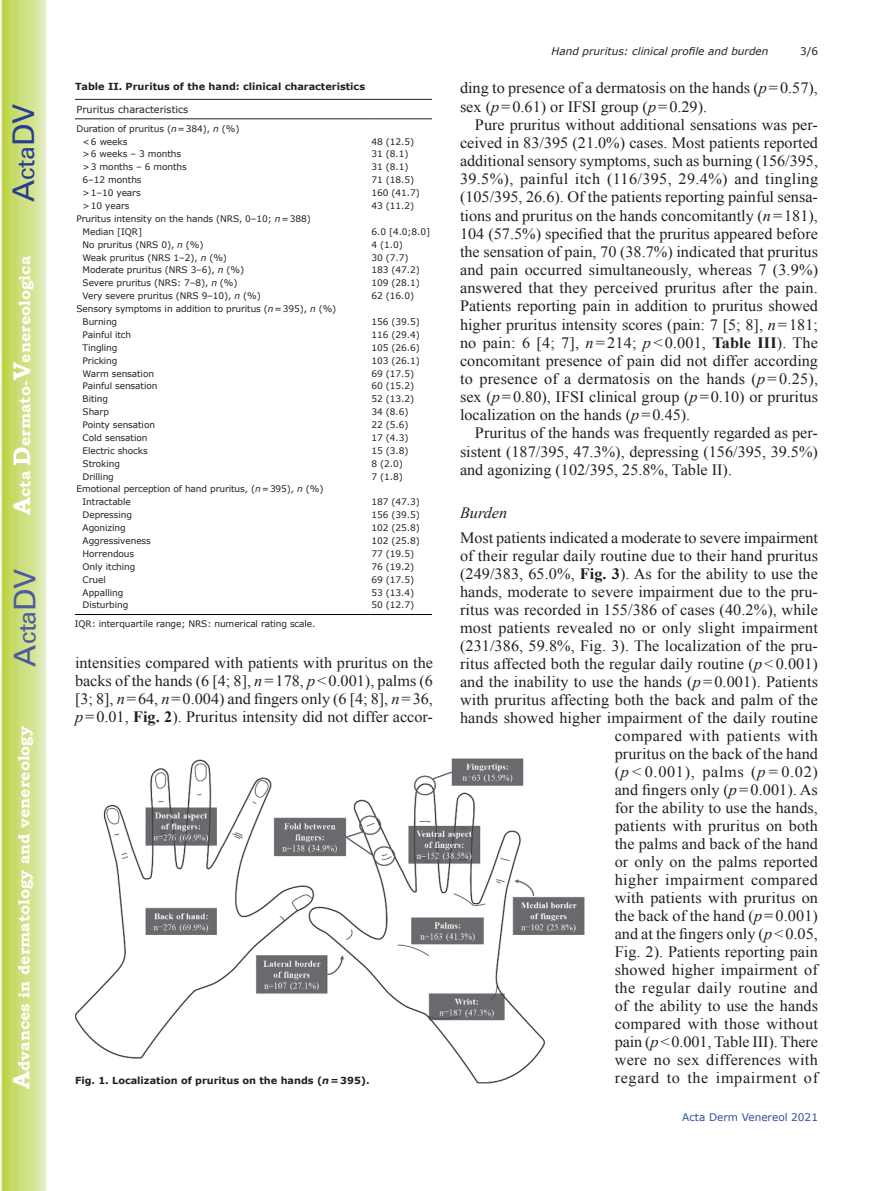
<style>
.page{position:relative;width:893px;height:1191px;background:#fff}
.page>*{position:absolute;margin:0;border:0;box-sizing:border-box;transform-origin:0 0}
.t1{font:30px "Univers";color:#4d5a9e}
.t2{font:30px "Univers";color:#253f8e}
.t3{font:15.75px/18px "Times New Roman";letter-spacing:.005em;color:#231f20;text-align:justify}
.t4{font:700 15.75px "Bookman Old Style";color:#fff}
.t5{font:italic 15.75px "Times New Roman";color:#231f20}
.t6{font:italic 10.5px "Verdana";color:#231f20}
.t7{font:10.5px "Verdana";color:#324f95}
.t8{font:10.5px "Verdana";color:#231f20}
.t9{font:700 9.75px "Verdana";color:#231f20}
.t10{font:9.75px "Verdana";color:#231f20}
.t11{font:9px/12.9px "Verdana";letter-spacing:-.01em;color:#231f20}
.s1{font-size:24px}
.s2{font-style:italic}
.s3{font-weight:700}
</style>
<div class="page">
<svg style="left:1px;top:0;width:45px;height:1191px;background:#cfe084"></svg>
<hr style="left:75px;top:614px;width:295px;height:1px;background:#000001">
<hr style="left:370px;top:614px;width:62px;height:1px;background:#000001">
<hr style="left:75px;top:99px;width:295px;height:1px;background:#231f20">
<hr style="left:370px;top:99px;width:62px;height:1px;background:#231f20">
<hr style="left:75px;top:118px;width:295px;height:1px;background:#231f20">
<hr style="left:370px;top:118px;width:62px;height:1px;background:#231f20">
<img style="left:75px;top:758px;width:510px;height:325px">
<h1 class="t2" style="left:6px;top:202px;width:100px;rotate:-90deg">A<span class="s1">cta</span>DV</h1>
<p class="t4" style="left:15px;top:515px;width:260px;rotate:-90deg"><span class="s1">A</span>cta <span class="s1">D</span>ermato-<span class="s1">V</span>enereologica</p>
<h1 class="t1" style="left:7px;top:666px;width:100px;rotate:-90deg">A<span class="s1">cta</span>DV</h1>
<p class="t4" style="left:15px;top:1088px;width:364px;rotate:-90deg"><span class="s1">A</span>dvances in dermatology and venereology</p>
<p class="t9" style="left:75px;top:80px;width:292px">Table II. Pruritus of the hand: clinical characteristics</p>
<p class="t10" style="left:76px;top:103px;width:113px">Pruritus characteristics</p>
<p class="t11" style="left:83px;top:122px;width:158px;text-indent:-6px">Duration of pruritus (<span class="s2">n</span>=384), <span class="s2">n</span> (%) &lt;6 weeks</p>
<p class="t11" style="left:372px;top:135px;width:44px">48 (12.5)</p>
<p class="t11" style="left:83px;top:148px;width:100px">&gt;6 weeks – 3 months</p>
<p class="t11" style="left:372px;top:148px;width:38px">31 (8.1)</p>
<p class="t11" style="left:83px;top:161px;width:106px">&gt;3 months – 6 months</p>
<p class="t11" style="left:372px;top:161px;width:38px">31 (8.1)</p>
<p class="t11" style="left:83px;top:174px;width:61px">6–12 months</p>
<p class="t11" style="left:372px;top:174px;width:44px">71 (18.5)</p>
<p class="t11" style="left:83px;top:186px;width:60px">&gt;1–10 years</p>
<p class="t11" style="left:372px;top:186px;width:50px">160 (41.7)</p>
<p class="t11" style="left:83px;top:199px;width:48px">&gt;10 years</p>
<p class="t11" style="left:372px;top:199px;width:44px">43 (11.2)</p>
<p class="t11" style="left:83px;top:212px;width:230px;text-indent:-6px">Pruritus intensity on the hands (NRS, 0–10; <span class="s2">n</span>=388)<br>Median [IQR]</p>
<p class="t11" style="left:372px;top:225px;width:60px">6.0 [4.0;8.0]</p>
<p class="t11" style="left:83px;top:238px;width:123px">No pruritus (NRS 0), <span class="s2">n</span> (%)</p>
<p class="t11" style="left:372px;top:238px;width:33px">4 (1.0)</p>
<p class="t11" style="left:83px;top:251px;width:146px">Weak pruritus (NRS 1–2), <span class="s2">n</span> (%)</p>
<p class="t11" style="left:372px;top:251px;width:38px">30 (7.7)</p>
<p class="t11" style="left:83px;top:264px;width:163px">Moderate pruritus (NRS 3–6), <span class="s2">n</span> (%)</p>
<p class="t11" style="left:372px;top:264px;width:50px">183 (47.2)</p>
<p class="t11" style="left:83px;top:277px;width:157px">Severe pruritus (NRS: 7–8), <span class="s2">n</span> (%)</p>
<p class="t11" style="left:372px;top:277px;width:50px">109 (28.1)</p>
<p class="t11" style="left:83px;top:290px;width:180px">Very severe pruritus (NRS 9–10), <span class="s2">n</span> (%)</p>
<p class="t11" style="left:372px;top:290px;width:44px">62 (16.0)</p>
<p class="t11" style="left:83px;top:302px;width:255px;text-indent:-6px">Sensory symptoms in addition to pruritus (<span class="s2">n</span>=395), <span class="s2">n</span> (%)<br>Burning</p>
<p class="t11" style="left:372px;top:315px;width:50px">156 (39.5)</p>
<p class="t11" style="left:83px;top:328px;width:50px">Painful itch</p>
<p class="t11" style="left:372px;top:328px;width:50px">116 (29.4)</p>
<p class="t11" style="left:83px;top:341px;width:36px">Tingling</p>
<p class="t11" style="left:372px;top:341px;width:50px">105 (26.6)</p>
<p class="t11" style="left:83px;top:354px;width:36px">Pricking</p>
<p class="t11" style="left:372px;top:354px;width:50px">103 (26.1)</p>
<p class="t11" style="left:83px;top:367px;width:73px">Warm sensation</p>
<p class="t11" style="left:372px;top:367px;width:44px">69 (17.5)</p>
<p class="t11" style="left:83px;top:380px;width:76px">Painful sensation</p>
<p class="t11" style="left:372px;top:380px;width:44px">60 (15.2)</p>
<p class="t11" style="left:83px;top:393px;width:27px">Biting</p>
<p class="t11" style="left:372px;top:393px;width:44px">52 (13.2)</p>
<p class="t11" style="left:83px;top:405px;width:28px">Sharp</p>
<p class="t11" style="left:372px;top:405px;width:38px">34 (8.6)</p>
<p class="t11" style="left:83px;top:418px;width:74px">Pointy sensation</p>
<p class="t11" style="left:372px;top:418px;width:38px">22 (5.6)</p>
<p class="t11" style="left:83px;top:431px;width:66px">Cold sensation</p>
<p class="t11" style="left:372px;top:431px;width:38px">17 (4.3)</p>
<p class="t11" style="left:83px;top:444px;width:67px">Electric shocks</p>
<p class="t11" style="left:372px;top:444px;width:38px">15 (3.8)</p>
<p class="t11" style="left:83px;top:457px;width:39px">Stroking</p>
<p class="t11" style="left:372px;top:457px;width:33px">8 (2.0)</p>
<p class="t11" style="left:83px;top:470px;width:33px">Drilling</p>
<p class="t11" style="left:372px;top:470px;width:33px">7 (1.8)</p>
<p class="t11" style="left:83px;top:483px;width:242px;text-indent:-6px">Emotional perception of hand pruritus, (<span class="s2">n</span>=395), <span class="s2">n</span> (%)<br>Intractable</p>
<p class="t11" style="left:372px;top:496px;width:50px">187 (47.3)</p>
<p class="t11" style="left:83px;top:508px;width:51px">Depressing</p>
<p class="t11" style="left:372px;top:508px;width:50px">156 (39.5)</p>
<p class="t11" style="left:83px;top:521px;width:45px">Agonizing</p>
<p class="t11" style="left:372px;top:521px;width:50px">102 (25.8)</p>
<p class="t11" style="left:83px;top:534px;width:70px">Aggressiveness</p>
<p class="t11" style="left:372px;top:534px;width:50px">102 (25.8)</p>
<p class="t11" style="left:83px;top:547px;width:53px">Horrendous</p>
<p class="t11" style="left:372px;top:547px;width:44px">77 (19.5)</p>
<p class="t11" style="left:83px;top:560px;width:54px">Only itching</p>
<p class="t11" style="left:372px;top:560px;width:44px">76 (19.2)</p>
<p class="t11" style="left:83px;top:573px;width:25px">Cruel</p>
<p class="t11" style="left:372px;top:573px;width:44px">69 (17.5)</p>
<p class="t11" style="left:83px;top:586px;width:42px">Appalling</p>
<p class="t11" style="left:372px;top:586px;width:44px">53 (13.4)</p>
<p class="t11" style="left:83px;top:599px;width:47px">Disturbing</p>
<p class="t11" style="left:372px;top:599px;width:44px">50 (12.7)</p>
<p class="t11" style="left:75px;top:617px;width:242px">IQR: interquartile range; NRS: numerical rating scale.</p>
<p class="t3" style="left:75px;top:654px;width:360px">intensities compared with patients with pruritus on the backs of the hands (6 [4; 8], <span class="s2">n</span>=178, <span class="s2">p</span>&lt;0.001), palms (6 [3; 8], <span class="s2">n</span>=64, <span class="s2">n</span>=0.004) and fingers only (6 [4; 8], <span class="s2">n</span>=36, <span class="s2">p</span>=0.01, <span class="s3">Fig. 2</span>). Pruritus intensity did not differ accor-</p>
<p class="t9" style="left:75px;top:1073px;width:296px">Fig. 1. Localization of pruritus on the hands (<span class="s2">n</span>=395).</p>
<p class="t6" style="left:551px;top:44px;width:219px">Hand pruritus: clinical profile and burden</p>
<p class="t8" style="left:800px;top:44px;width:20px">3/6</p>
<p class="t3" style="left:460px;top:79px;width:359px">ding to presence of a dermatosis on the hands (<span class="s2">p</span>=0.57), sex (<span class="s2">p</span>=0.61) or IFSI group (<span class="s2">p</span>=0.29).</p>
<p class="t3" style="left:460px;top:115px;width:360px;text-indent:15px">Pure pruritus without additional sensations was per&shy;ceived in 83/395 (21.0%) cases. Most patients reported additional sensory symptoms, such as burning (156/395, 39.5%), painful itch (116/395, 29.4%) and tingling (105/395, 26.6). Of the patients reporting painful sensa&shy;tions and pruritus on the hands concomitantly (<span class="s2">n</span>=181), 104 (57.5%) specified that the pruritus appeared before the sensation of pain, 70 (38.7%) indicated that pruritus and pain occurred simultaneously, whereas 7 (3.9%) answered that they perceived pruritus after the pain.<br>Patients reporting pain in addition to pruritus showed higher pruritus intensity scores (pain: 7 [5; 8], <span class="s2">n</span>=181; no pain: 6 [4; 7], <span class="s2">n</span> = 214; <span class="s2">p</span> &lt; 0.001, <span class="s3">Table III</span>). The concomitant presence of pain did not differ according to presence of a dermatosis on the hands (<span class="s2">p</span> = 0.25), sex (<span class="s2">p</span>=0.80), IFSI clinical group (<span class="s2">p</span>=0.10) or pruritus localization on the hands (<span class="s2">p</span>=0.45).</p>
<p class="t3" style="left:460px;top:424px;width:359px;text-indent:15px">Pruritus of the hands was frequently regarded as per&shy;sistent (187/395, 47.3%), depressing (156/395, 39.5%) and agonizing (102/395, 25.8%, Table II).</p>
<p class="t5" style="left:460px;top:501px;width:49px">Burden</p>
<p class="t3" style="left:460px;top:528px;width:360px;text-align:right">Most patients indicated a moderate to severe impairment of their regular daily routine due to their hand pruritus (249/383, 65.0%, <span class="s3">Fig. 3</span>). As for the ability to use the hands, moderate to severe impairment due to the pru&shy;ritus was recorded in 155/386 of cases (40.2%), while most patients revealed no or only slight impairment (231/386, 59.8%, Fig. 3). The localization of the pru&shy;ritus affected both the regular daily routine (<span class="s2">p</span>&lt;0.001) and the inability to use the hands (<span class="s2">p</span>=0.001). Patients with pruritus affecting both the back and palm of the hands showed higher impairment of the daily routine compared with patients with<br>pruritus on the back of the hand<br>(<span class="s2">p</span> &lt; 0.001), palms (<span class="s2">p</span> = 0.02)<br>and fingers only (<span class="s2">p</span>=0.001). As<br>for the ability to use the hands,<br>patients with pruritus on both<br>the palms and back of the hand<br>or only on the palms reported<br>higher impairment compared<br>with patients with pruritus on<br>the back of the hand (<span class="s2">p</span>=0.001)<br>and at the fingers only (<span class="s2">p</span>&lt;0.05,<br>Fig. 2). Patients reporting pain<br>showed higher impairment of<br>the regular daily routine and<br>of the ability to use the hands<br>compared with those without<br>pain (<span class="s2">p</span>&lt;0.001, Table III). There<br>were no sex differences with<br>regard to the impairment of</p>
<p class="t7" style="left:682px;top:1110px;width:137px">Acta Derm Venereol 2021</p>
</div>
